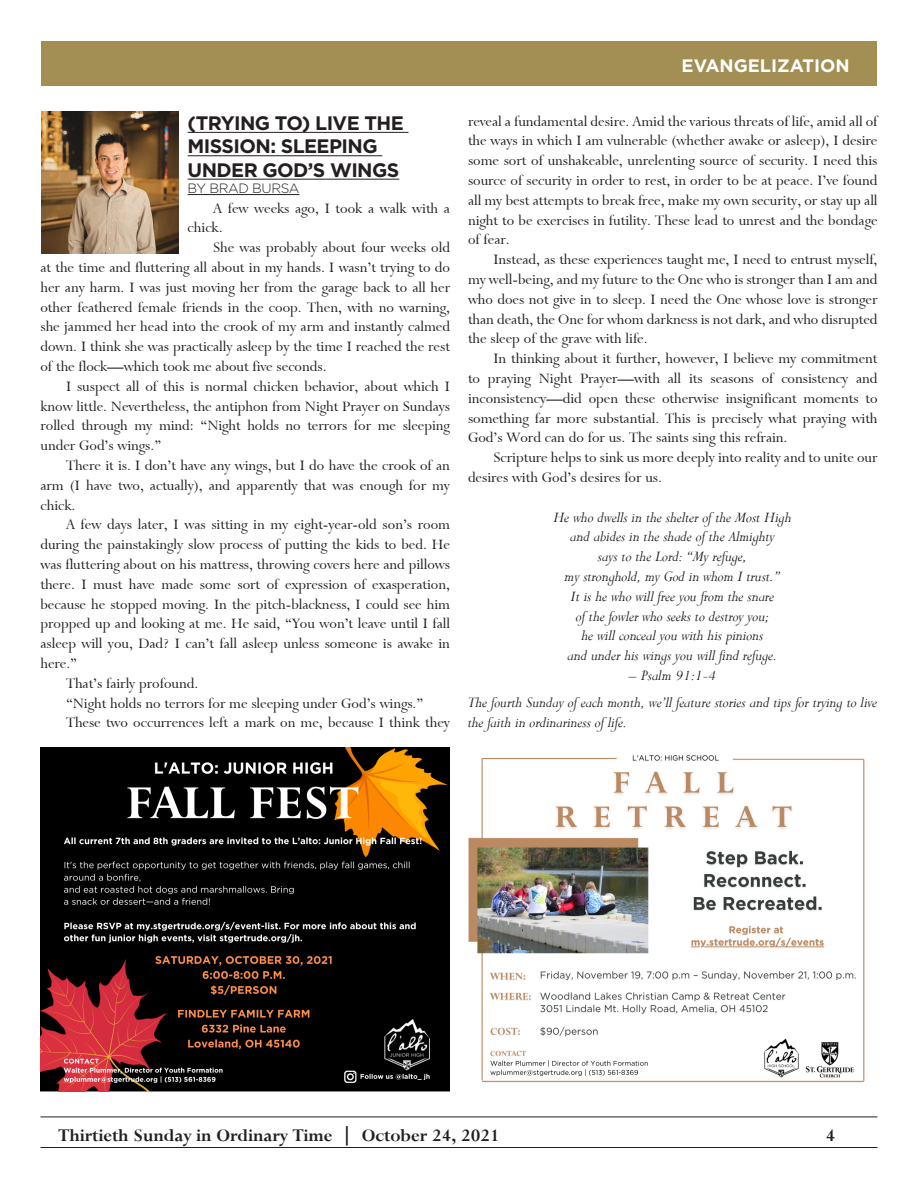
<style>
.page{position:relative;width:918px;height:1188px;background:#fff}
.page>*{position:absolute;margin:0;border:0;box-sizing:border-box;transform-origin:0 0}
.t1{font:700 19.5px/23.4px "Gotham";letter-spacing:-.03em;color:#231f20}
.t2{font:19.5px "Bronte Bold SWFTE";color:#231f20}
.t3{font:700 18px "Gotham";color:#fff}
.t4{font:16.5px/19.8px "Bronte Regular SWFTE";color:#231f20;text-align:justify}
.t5{font:16.5px/19.8px "Bronte Italic SWFTE";color:#231f20}
.t6{font:300 13.5px "Gotham";letter-spacing:-.03em;color:#231f20}
</style>
<div class="page">
<hr style="left:40px;top:1147px;width:838px;height:1px;background:#231f20">
<hr style="left:40px;top:1117px;width:838px;height:1px;background:#231f20">
<div style="left:41px;top:41px;width:836px;height:45px;background:#a38f54"></div>
<img style="left:41px;top:112px;width:138px;height:142px">
<hr style="left:188px;top:132px;width:220px;height:1px;background:#231f20">
<hr style="left:188px;top:156px;width:194px;height:1px;background:#231f20">
<hr style="left:188px;top:179px;width:211px;height:1px;background:#231f20">
<hr style="left:188px;top:194px;width:112px;height:1px;background:#231f20">
<img style="left:468px;top:755px;width:397px;height:328px">
<img style="left:40px;top:747px;width:410px;height:344px">
<p class="t1" style="left:188px;top:111px;width:218px">(TRYING TO) LIVE THE<br>MISSION: SLEEPING<br>UNDER GOD’S WINGS</p>
<p class="t6" style="left:188px;top:181px;width:113px">BY BRAD BURSA</p>
<p class="t4" style="left:188px;top:198px;width:264px;text-indent:25px">A few weeks ago, I took a walk with a chick.</p>
<p class="t4" style="left:40px;top:238px;width:411px;text-indent:173px">She was probably about four weeks old at the time and fluttering all about in my hands. I wasn’t trying to do her any harm. I was just moving her from the garage back to all her other feathered female friends in the coop. Then, with no warning, she jammed her head into the crook of my arm and instantly calmed down. I think she was practically asleep by the time I reached the rest of the flock—which took me about five seconds.</p>
<p class="t4" style="left:40px;top:376px;width:411px;text-indent:26px">I suspect all of this is normal chicken behavior, about which I know little. Nevertheless, the antiphon from Night Prayer on Sundays rolled through my mind: “Night holds no terrors for me sleeping under God’s wings.”</p>
<p class="t4" style="left:40px;top:455px;width:411px;text-indent:26px">There it is. I don’t have any wings, but I do have the crook of an arm (I have two, actually), and apparently that was enough for my chick.</p>
<p class="t4" style="left:40px;top:515px;width:411px;text-indent:26px">A few days later, I was sitting in my eight-year-old son’s room during the painstakingly slow process of putting the kids to bed. He was fluttering about on his mattress, throwing covers here and pillows there. I must have made some sort of expression of exasperation, because he stopped moving. In the pitch-blackness, I could see him propped up and looking at me. He said, “You won’t leave until I fall asleep will you, Dad? I can’t fall asleep unless someone is awake in here.”</p>
<p class="t4" style="left:66px;top:673px;width:134px">That’s fairly profound.</p>
<p class="t4" style="left:66px;top:693px;width:359px">“Night holds no terrors for me sleeping under God’s wings.”</p>
<p class="t4" style="left:66px;top:713px;width:386px">These two occurrences left a mark on me, because I think they</p>
<p class="t3" style="left:682px;top:55px;width:170px">EVANGELIZATION</p>
<p class="t4" style="left:468px;top:111px;width:411px">reveal a fundamental desire. Amid the various threats of life, amid all of the ways in which I am vulnerable (whether awake or asleep), I desire some sort of unshakeable, unrelenting source of security. I need this source of security in order to rest, in order to be at peace. I’ve found all my best attempts to break free, make my own security, or stay up all night to be exercises in futility. These lead to unrest and the bondage of fear.</p>
<p class="t4" style="left:468px;top:250px;width:411px;text-indent:26px">Instead, as these experiences taught me, I need to entrust myself, my well-being, and my future to the One who is stronger than I am and who does not give in to sleep. I need the One whose love is stronger than death, the One for whom darkness is not dark, and who disrupted the sleep of the grave with life.</p>
<p class="t4" style="left:468px;top:349px;width:411px;text-indent:26px">In thinking about it further, however, I believe my commitment to praying Night Prayer—with all its seasons of consistency and inconsistency—did open these otherwise insignificant moments to something far more substantial. This is precisely what praying with God’s Word can do for us. The saints sing this refrain.</p>
<p class="t4" style="left:468px;top:448px;width:411px;text-indent:26px">Scripture helps to sink us more deeply into reality and to unite our desires with God’s desires for us.</p>
<p class="t5" style="left:554px;top:507px;width:240px">He who dwells in the shelter of the Most High</p>
<p class="t5" style="left:571px;top:527px;width:206px">and abides in the shade of the Almighty</p>
<p class="t5" style="left:598px;top:547px;width:150px">says to the Lord: “My refuge,</p>
<p class="t5" style="left:565px;top:567px;width:217px">my stronghold, my God in whom I trust.”</p>
<p class="t5" style="left:571px;top:586px;width:205px">It is he who will free you from the snare</p>
<p class="t5" style="left:576px;top:606px;width:195px">of the fowler who seeks to destroy you;</p>
<p class="t5" style="left:582px;top:626px;width:184px">he will conceal you with his pinions</p>
<p class="t5" style="left:568px;top:646px;width:211px">and under his wings you will find refuge.</p>
<p class="t5" style="left:629px;top:666px;width:89px">– Psalm 91:1-4</p>
<p class="t5" style="left:468px;top:693px;width:411px">The fourth Sunday of each month, we’ll feature stories and tips for trying to live the faith in ordinariness of life.</p>
<p class="t2" style="left:58px;top:1123px;width:443px">Thirtieth Sunday in Ordinary Time | October 24, 2021</p>
<p class="t2" style="left:826px;top:1123px;width:11px">4</p>
</div>
